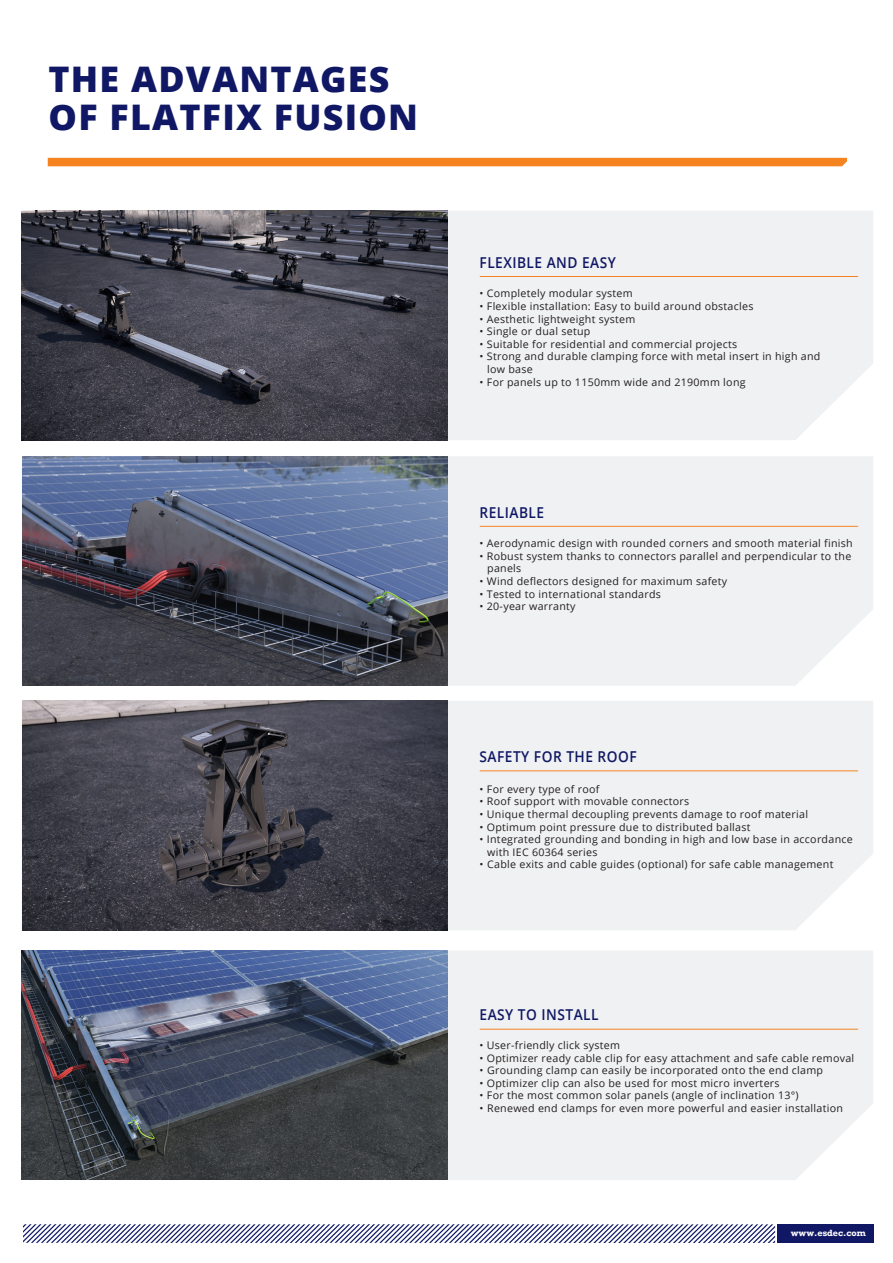
<style>
.page{position:relative;width:893px;height:1263px;background:#fff}
.page>*{position:absolute;margin:0;border:0;box-sizing:border-box;transform-origin:0 0}
.t1{font:800 35.25px/37.5px "Open Sans";letter-spacing:.035em;color:#101865}
.t2{font:600 15px "Open Sans";letter-spacing:.035em;color:#101865;scale:.91 1}
.t3{font:10.5px/12.6px "Open Sans";letter-spacing:.025em;color:#231f20}
.t4{font:700 8.4px "Rockwell";color:#fff}
</style>
<div class="page">
<div style="left:447px;top:211px;width:426px;height:229px;background:#f0f1f2"></div>
<div style="left:48px;top:158px;width:799px;height:8px;background:#f58420"></div>
<div style="left:448px;top:456px;width:425px;height:230px;background:#f0f1f2"></div>
<div style="left:448px;top:701px;width:425px;height:229px;background:#f0f1f2"></div>
<div style="left:447px;top:950px;width:426px;height:230px;background:#f0f1f2"></div>
<svg style="left:23px;top:1224px;width:851px;height:19px"></svg>
<hr style="left:480px;top:276px;width:378px;height:1px;background:#f58420">
<hr style="left:480px;top:526px;width:378px;height:1px;background:#f58420">
<hr style="left:480px;top:770px;width:378px;height:1px;background:#f58420">
<hr style="left:480px;top:1029px;width:378px;height:1px;background:#f58420">
<img style="left:22px;top:211px;width:425px;height:229px">
<img style="left:22px;top:456px;width:426px;height:230px">
<img style="left:22px;top:701px;width:426px;height:229px">
<img style="left:21px;top:950px;width:426px;height:230px">
<h1 class="t1" style="left:49px;top:64px;width:371px">THE ADVANTAGES<br>OF FLATFIX FUSION</h1>
<h2 class="t2" style="left:480px;top:256px;width:151px">FLEXIBLE AND EASY</h2>
<p class="t3" style="left:480px;top:288px;width:155px">• Completely modular system</p>
<p class="t3" style="left:480px;top:301px;width:275px">• Flexible installation: Easy to build around obstacles</p>
<p class="t3" style="left:480px;top:313px;width:157px">• Aesthetic lightweight system</p>
<p class="t3" style="left:480px;top:326px;width:112px">• Single or dual setup</p>
<p class="t3" style="left:480px;top:339px;width:259px">• Suitable for residential and commercial projects</p>
<p class="t3" style="left:487px;top:351px;width:335px;text-indent:-8px">• Strong and durable clamping force with metal insert in high and low base</p>
<p class="t3" style="left:480px;top:376px;width:268px">• For panels up to 1150mm wide and 2190mm long</p>
<h2 class="t2" style="left:480px;top:506px;width:73px">RELIABLE</h2>
<p class="t3" style="left:480px;top:538px;width:375px">• Aerodynamic design with rounded corners and smooth material finish</p>
<p class="t3" style="left:487px;top:551px;width:366px;text-indent:-8px">• Robust system thanks to connectors parallel and perpendicular to the panels</p>
<p class="t3" style="left:480px;top:576px;width:249px">• Wind deflectors designed for maximum safety</p>
<p class="t3" style="left:480px;top:589px;width:183px">• Tested to international standards</p>
<p class="t3" style="left:480px;top:601px;width:97px">• 20-year warranty</p>
<h2 class="t2" style="left:480px;top:751px;width:174px">SAFETY FOR THE ROOF</h2>
<p class="t3" style="left:480px;top:784px;width:121px">• For every type of roof</p>
<p class="t3" style="left:480px;top:796px;width:211px">• Roof support with movable connectors</p>
<p class="t3" style="left:480px;top:809px;width:330px">• Unique thermal decoupling prevents damage to roof material</p>
<p class="t3" style="left:480px;top:821px;width:272px">• Optimum point pressure due to distributed ballast</p>
<p class="t3" style="left:487px;top:834px;width:367px;text-indent:-8px">• Integrated grounding and bonding in high and low base in accordance with IEC 60364 series</p>
<p class="t3" style="left:480px;top:859px;width:355px">• Cable exits and cable guides (optional) for safe cable management</p>
<h2 class="t2" style="left:480px;top:1008px;width:132px">EASY TO INSTALL</h2>
<p class="t3" style="left:480px;top:1040px;width:142px">• User-friendly click system</p>
<p class="t3" style="left:480px;top:1052px;width:376px">• Optimizer ready cable clip for easy attachment and safe cable removal</p>
<p class="t3" style="left:480px;top:1065px;width:345px">• Grounding clamp can easily be incorporated onto the end clamp</p>
<p class="t3" style="left:480px;top:1078px;width:302px">• Optimizer clip can also be used for most micro inverters</p>
<p class="t3" style="left:480px;top:1090px;width:321px">• For the most common solar panels (angle of inclination 13°)</p>
<p class="t3" style="left:480px;top:1103px;width:365px">• Renewed end clamps for even more powerful and easier installation</p>
<p class="t4" style="left:791px;top:1228px;width:77px">www.esdec.com</p>
</div>
